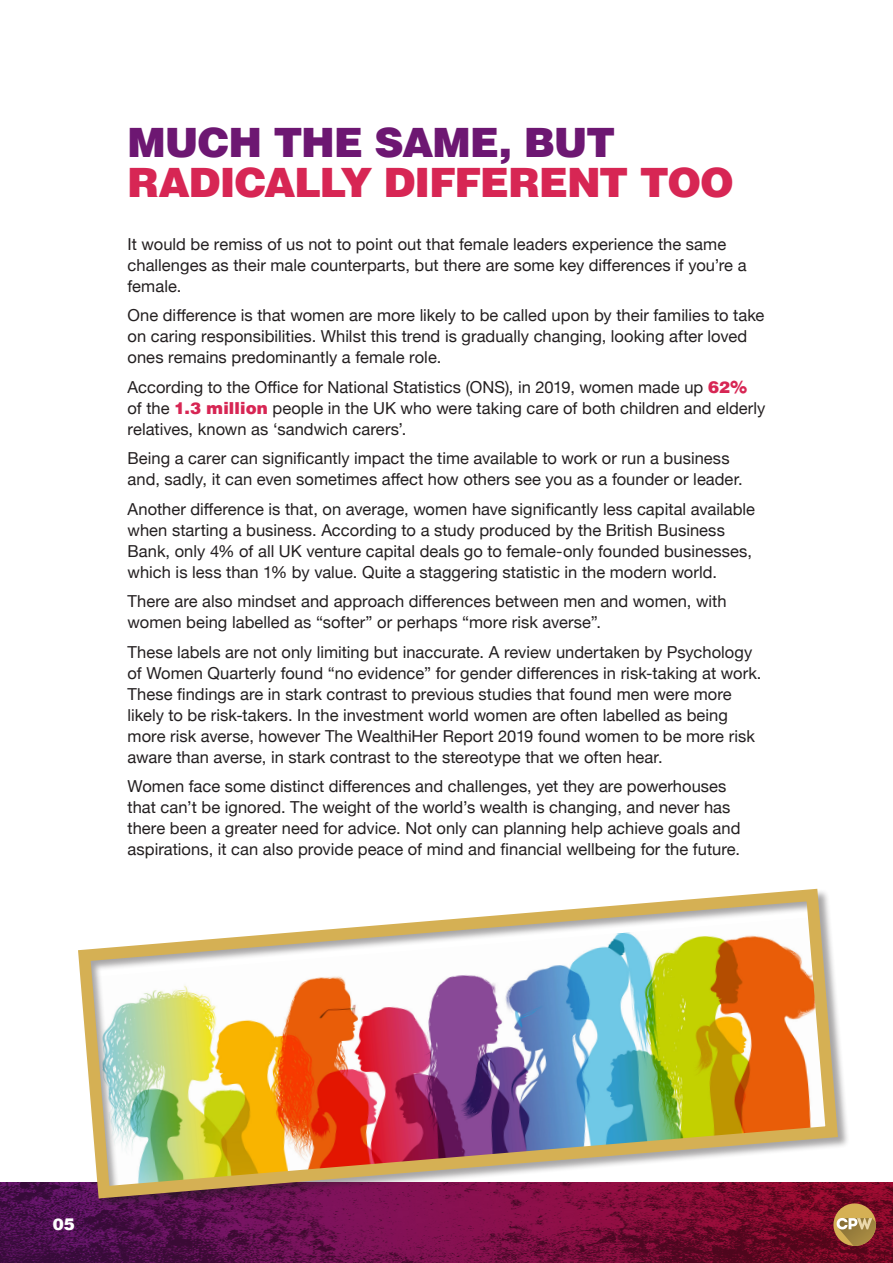
<style>
.page{position:relative;width:893px;height:1263px;background:#fff}
.page>*{position:absolute;margin:0;border:0;box-sizing:border-box;transform-origin:0 0}
.t1{font:900 40.5px/40.5px "Helvetica";letter-spacing:-.03em;color:#d72654}
.t2{font:16.5px/21px "Helvetica Neue";letter-spacing:.005em;color:#231f20}
.t3{font:900 16.5px "Helvetica";color:#fff}
.s1{color:#6d1772}
.s2{font-family:"Helvetica";font-weight:900;color:#d72654}
</style>
<div class="page">
<svg style="left:0;top:1182px;width:893px;height:81px;background:#680d40"></svg>
<div style="left:833px;top:1203px;width:43px;height:43px;background:#d5b054;border-radius:50%"></div>
<svg style="left:837px;top:1218px;width:39px;height:28px"></svg>
<div style="left:78px;top:889px;width:772px;height:321px;background:#231f20;opacity:.4"></div>
<img style="left:72px;top:888px;width:772px;height:317px">
<p class="t1" style="left:128px;top:121px;width:608px"><span class="s1">MUCH THE SAME, BUT<br></span>RADICALLY DIFFERENT TOO</p>
<p class="t2" style="left:128px;top:234px;width:620px">It would be remiss of us not to point out that female leaders experience the same challenges as their male counterparts, but there are some key differences if you’re a female.</p>
<p class="t2" style="left:128px;top:306px;width:638px">One difference is that women are more likely to be called upon by their families to take on caring responsibilities. Whilst this trend is gradually changing, looking after loved ones remains predominantly a female role.</p>
<p class="t2" style="left:128px;top:377px;width:639px">According to the Office for National Statistics (ONS), in 2019, women made up <span class="s2">62%<br></span>of the <span class="s2">1.3 million</span> people in the UK who were taking care of both children and elderly relatives, known as ‘sandwich carers’.</p>
<p class="t2" style="left:128px;top:449px;width:617px">Being a carer can significantly impact the time available to work or run a business and, sadly, it can even sometimes affect how others see you as a founder or leader.</p>
<p class="t2" style="left:128px;top:499px;width:629px">Another difference is that, on average, women have significantly less capital available when starting a business. According to a study produced by the British Business Bank, only 4% of all UK venture capital deals go to female-only founded businesses, which is less than 1% by value. Quite a staggering statistic in the modern world.</p>
<p class="t2" style="left:128px;top:592px;width:600px">There are also mindset and approach differences between men and women, with women being labelled as “softer” or perhaps “more risk averse”.</p>
<p class="t2" style="left:128px;top:642px;width:635px">These labels are not only limiting but inaccurate. A review undertaken by Psychology of Women Quarterly found “no evidence” for gender differences in risk-taking at work.<br>These findings are in stark contrast to previous studies that found men were more likely to be risk-takers. In the investment world women are often labelled as being more risk averse, however The WealthiHer Report 2019 found women to be more risk aware than averse, in stark contrast to the stereotype that we often hear.</p>
<p class="t2" style="left:128px;top:777px;width:615px">Women face some distinct differences and challenges, yet they are powerhouses that can’t be ignored. The weight of the world’s wealth is changing, and never has there been a greater need for advice. Not only can planning help achieve goals and aspirations, it can also provide peace of mind and financial wellbeing for the future.</p>
<p class="t3" style="left:53px;top:1213px;width:24px">05</p>
</div>
